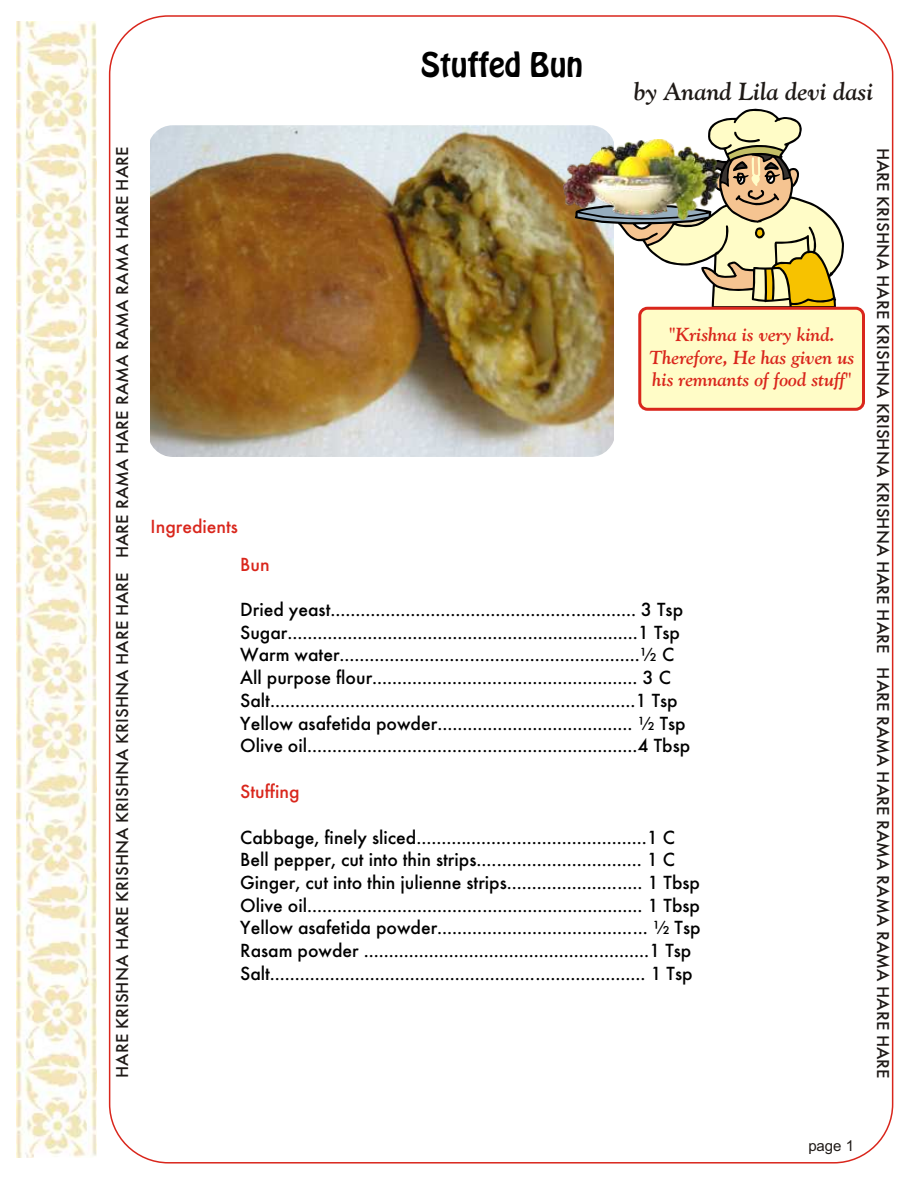
<style>
.page{position:relative;width:918px;height:1188px;background:#fff}
.page>*{position:absolute;margin:0;border:0;box-sizing:border-box;transform-origin:0 0}
.t1{font:30px "Hobo Std";color:#000}
.t2{font:italic 700 24.75px "Goudy Ol St BT";color:#1f1a17}
.t3{font:19.8px/22.6px "Futura";color:#000}
.t4{font:19.8px "Futura";color:#d9261c}
.t5{font:italic 700 18.9px/22.6px "Goudy Ol St BT";color:#d9261c;text-align:center}
.t6{font:17.85px "Futura";color:#1f1a17;scale:1.05 1}
.t7{font:15px "Arial";color:#1f1a17}
</style>
<div class="page">
<img style="left:150px;top:125px;width:463px;height:332px">
<svg style="left:574px;top:108px;width:270px;height:200px"></svg>
<svg style="left:578px;top:110px;width:264px;height:196px"></svg>
<div style="left:638px;top:307px;width:227px;height:104px;background:#fffcc7;border:3px solid #d9261c;border-radius:8px"></div>
<img style="left:563px;top:140px;width:156px;height:79px">
<img style="left:17px;top:21px;width:80px;height:1136px">
<h1 class="t1" style="left:421px;top:52px;width:164px">Stuffed Bun</h1>
<p class="t2" style="left:634px;top:82px;width:240px">by Anand Lila devi dasi</p>
<p class="t6" style="left:115px;top:1078px;width:888px;rotate:-90deg">HARE KRISHNA HARE KRISHNA KRISHNA KRISHNA HARE HARE HARE RAMA HARE RAMA RAMA RAMA HARE HARE</p>
<p class="t6" style="left:890px;top:148px;width:888px;rotate:90deg">HARE KRISHNA HARE KRISHNA KRISHNA KRISHNA HARE HARE HARE RAMA HARE RAMA RAMA RAMA HARE HARE</p>
<p class="t5" style="left:650px;top:325px;width:206px">"Krishna is very kind.<br>Therefore, He has given us his remnants of food stuff"</p>
<p class="t4" style="left:151px;top:519px;width:89px">Ingredients</p>
<p class="t4" style="left:240px;top:556px;width:31px">Bun</p>
<p class="t3" style="left:240px;top:600px;width:452px">Dried yeast............................................................. 3 Tsp Sugar......................................................................1 Tsp Warm water............................................................½ C All purpose flour..................................................... 3 C Salt.........................................................................1 Tsp Yellow asafetida powder....................................... ½ Tsp Olive oil..................................................................4 Tbsp</p>
<p class="t4" style="left:240px;top:784px;width:61px">Stuffing</p>
<p class="t3" style="left:240px;top:827px;width:462px">Cabbage, finely sliced..............................................1 C Bell pepper, cut into thin strips................................. 1 C Ginger, cut into thin julienne strips........................... 1 Tbsp Olive oil................................................................... 1 Tbsp Yellow asafetida powder.......................................... ½ Tsp Rasam powder .........................................................1 Tsp Salt........................................................................... 1 Tsp</p>
<p class="t7" style="left:809px;top:1140px;width:47px">page 1</p>
</div>
